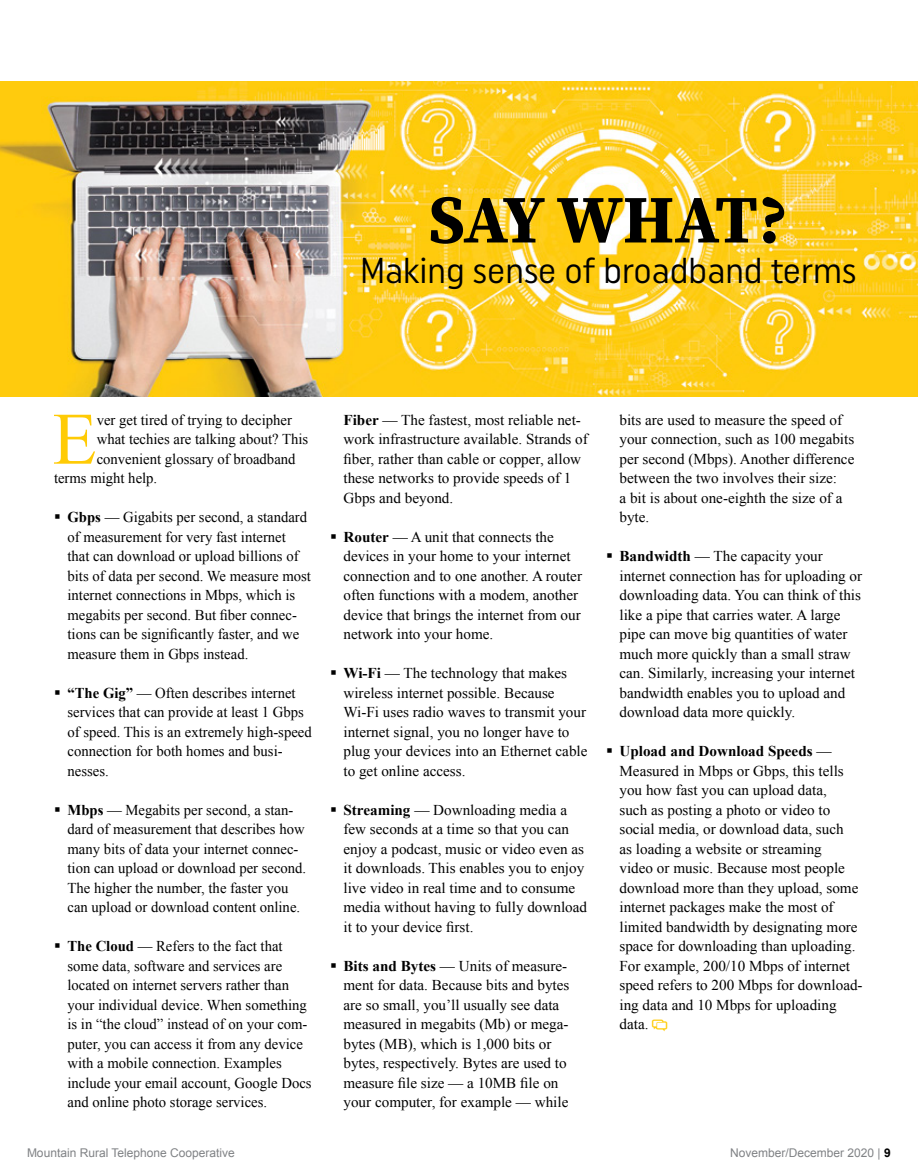
<style>
.page{position:relative;width:918px;height:1175px;background:#fff}
.page>*{position:absolute;margin:0;border:0;box-sizing:border-box;transform-origin:0 0}
.RTM_Drop_Cap{font:73.95px "Times New Roman";color:#ffcb05}
.RTM_Headline{font:700 67.5px "Source Serif Pro";letter-spacing:-.025em;color:#000}
.RTM_Subhead{font:36px "Uniform Condensed";color:#000}
.RTM_Drop_Cap-2{font:15px/19.5px "Times New Roman";color:#000}
.t1{font:12px "Arial";color:#808285}
.s1{font-weight:700}
.s2{font-weight:700;color:#000}
</style>
<div class="page">
<img style="left:0;top:81px;width:918px;height:315px">
<p class="RTM_Headline" style="left:428px;top:173px;width:361px">SAY WHAT?</p>
<p class="RTM_Subhead" style="left:360px;top:248px;width:498px">Making sense of broadband terms</p>
<p class="RTM_Drop_Cap" style="left:53px;top:389px;width:46px">E</p>
<p class="RTM_Drop_Cap-2" style="left:97px;top:410px;width:197px">ver get tired of trying to decipher</p>
<p class="RTM_Drop_Cap-2" style="left:97px;top:429px;width:213px">what techies are talking about? This</p>
<p class="RTM_Drop_Cap-2" style="left:97px;top:449px;width:200px">convenient glossary of broadband</p>
<p class="RTM_Drop_Cap-2" style="left:54px;top:468px;width:105px">terms might help.</p>
<p class="RTM_Drop_Cap-2" style="left:68px;top:507px;width:245px"><span class="s1">Gbps</span> — Gigabits per second, a standard of measurement for very fast internet that can download or upload billions of bits of data per second. We measure most internet connections in Mbps, which is megabits per second. But fiber connec&shy;tions can be significantly faster, and we measure them in Gbps instead.</p>
<p class="RTM_Drop_Cap-2" style="left:68px;top:683px;width:246px"><span class="s1">“The Gig”</span> — Often describes internet services that can provide at least 1 Gbps of speed. This is an extremely high-speed connection for both homes and busi&shy;nesses.</p>
<p class="RTM_Drop_Cap-2" style="left:68px;top:800px;width:240px"><span class="s1">Mbps</span> — Megabits per second, a stan&shy;dard of measurement that describes how many bits of data your internet connec&shy;tion can upload or download per second.<br>The higher the number, the faster you can upload or download content online.</p>
<p class="RTM_Drop_Cap-2" style="left:68px;top:936px;width:246px"><span class="s1">The Cloud</span> — Refers to the fact that some data, software and services are located on internet servers rather than your individual device. When something is in “the cloud” instead of on your com&shy;puter, you can access it from any device with a mobile connection. Examples include your email account, Google Docs and online photo storage services.</p>
<p class="RTM_Drop_Cap-2" style="left:344px;top:410px;width:246px"><span class="s1">Fiber</span> — The fastest, most reliable net&shy;work infrastructure available. Strands of fiber, rather than cable or copper, allow these networks to provide speeds of 1<br>Gbps and beyond.</p>
<p class="RTM_Drop_Cap-2" style="left:344px;top:527px;width:240px"><span class="s1">Router</span> — A unit that connects the devices in your home to your internet connection and to one another. A router often functions with a modem, another device that brings the internet from our network into your home.</p>
<p class="RTM_Drop_Cap-2" style="left:344px;top:663px;width:246px"><span class="s1">Wi-Fi</span> — The technology that makes wireless internet possible. Because Wi-Fi uses radio waves to transmit your internet signal, you no longer have to plug your devices into an Ethernet cable to get online access.</p>
<p class="RTM_Drop_Cap-2" style="left:344px;top:800px;width:245px"><span class="s1">Streaming</span> — Downloading media a few seconds at a time so that you can enjoy a podcast, music or video even as it downloads. This enables you to enjoy live video in real time and to consume media without having to fully download it to your device first.</p>
<p class="RTM_Drop_Cap-2" style="left:344px;top:956px;width:227px"><span class="s1">Bits and Bytes</span> — Units of measure&shy;ment for data. Because bits and bytes are so small, you’ll usually see data measured in megabits (Mb) or mega&shy;bytes (MB), which is 1,000 bits or bytes, respectively. Bytes are used to measure file size — a 10MB file on your computer, for example — while</p>
<p class="RTM_Drop_Cap-2" style="left:620px;top:410px;width:236px">bits are used to measure the speed of your connection, such as 100 megabits per second (Mbps). Another difference between the two involves their size:<br>a bit is about one-eighth the size of a byte.</p>
<p class="RTM_Drop_Cap-2" style="left:620px;top:546px;width:244px"><span class="s1">Bandwidth</span> — The capacity your internet connection has for uploading or downloading data. You can think of this like a pipe that carries water. A large pipe can move big quantities of water much more quickly than a small straw can. Similarly, increasing your internet bandwidth enables you to upload and download data more quickly.</p>
<p class="RTM_Drop_Cap-2" style="left:620px;top:741px;width:245px"><span class="s1">Upload and Download Speeds</span> — Measured in Mbps or Gbps, this tells you how fast you can upload data,<br>such as posting a photo or video to social media, or download data, such<br>as loading a website or streaming<br>video or music. Because most people download more than they upload, some internet packages make the most of limited bandwidth by designating more space for downloading than uploading.<br>For example, 200/10 Mbps of internet speed refers to 200 Mbps for download&shy;ing data and 10 Mbps for uploading data.</p>
<p class="t1" style="left:27px;top:1144px;width:209px">Mountain Rural Telephone Cooperative</p>
<p class="t1" style="left:730px;top:1144px;width:162px">November/December 2020 | <span class="s2">9</span></p>
</div>
